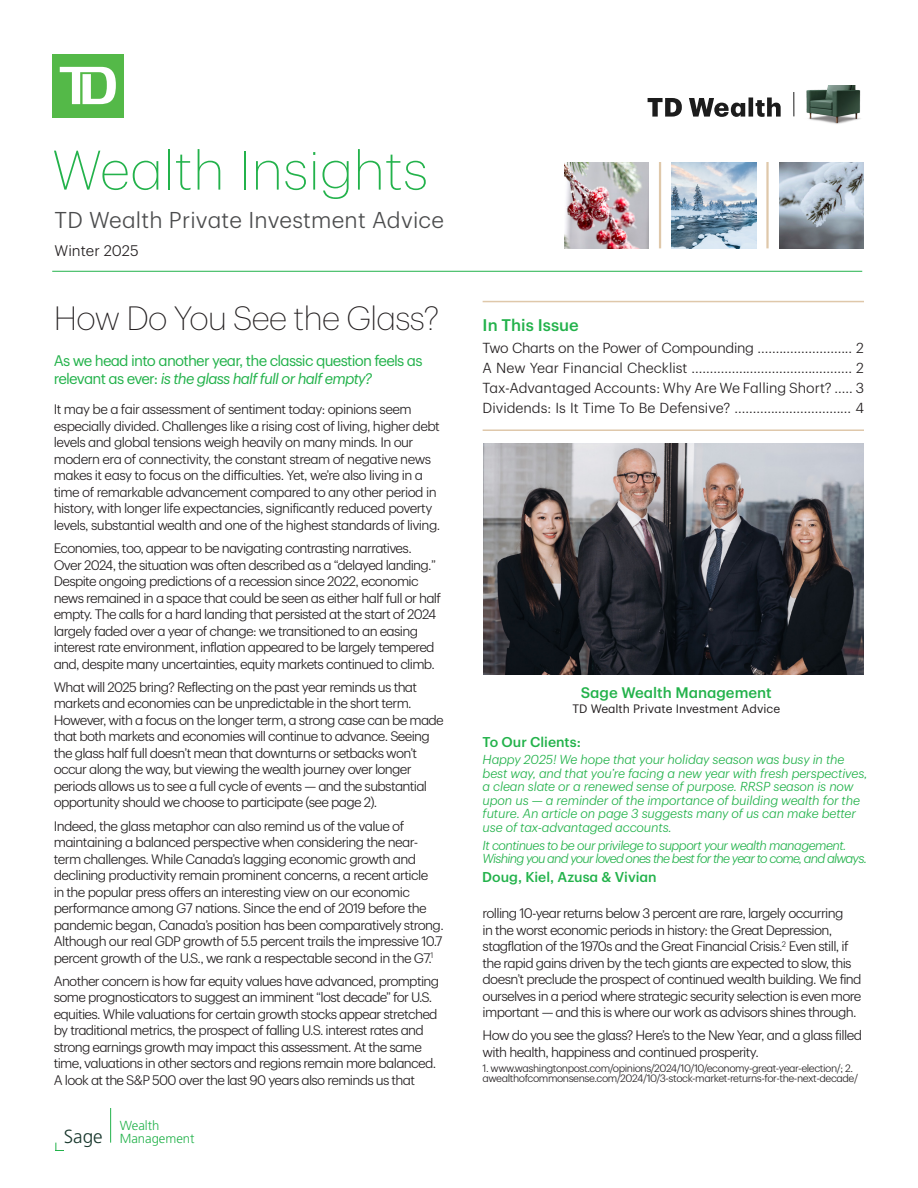
<style>
.page{position:relative;width:918px;height:1188px;background:#fff}
.page>*{position:absolute;margin:0;border:0;box-sizing:border-box;transform-origin:0 0}
.t1{font:200 54.45px "TD Graphik";letter-spacing:.01em;color:#23b24b}
.Body_Copy{font:200 33px "TD Graphik";letter-spacing:-.02em;color:#231f20}
.t2{font:300 22.5px "TD Graphik";letter-spacing:.01em;color:#4b4c4d}
.t3{font:300 18.9px "Frutiger LT Std";color:#19382d}
.t4{font:500 16.5px "TD Graphik";color:#23b24b}
.Body_Copy-2{font:15px/18.8px "TD Graphik";letter-spacing:-.05em;color:#23b24b}
.t5{font:500 15px "TD Graphik";color:#23b24b}
.t6{font:300 15px "TD Graphik";color:#231f20}
.t7{font:300 14.25px "TD Graphik";color:#231f20}
.t8{font:300 14.25px "TD Graphik";letter-spacing:-.02em;color:#231f20}
.t9{font:500 13.95px "TD Graphik";color:#23b24b}
.t10{font:300 13.5px/16.5px "TD Graphik";letter-spacing:-.05em;color:#231f20}
.t11{font:300 13.05px/13px "Frutiger LT Std";color:#23b24b}
.t12{font:italic 300 12.75px/13.5px "TD Graphik";letter-spacing:-.01em;color:#23b24b}
.t13{font:italic 300 12.75px/13.5px "TD Graphik";letter-spacing:-.045em;color:#23b24b}
.t14{font:12px "TD Graphik";color:#231f20}
.t15{font:300 10.5px/10.5px "TD Graphik";letter-spacing:-.04em;color:#231f20}
.s1{font-style:italic}
.s2{font-size:13.05px}
</style>
<div class="page">
<svg style="left:56px;top:1143px;width:8px;height:8px"></svg>
<hr style="left:110px;top:1109px;width:1px;height:34px;background:#23b24b">
<img style="left:484px;top:443px;width:380px;height:232px">
<hr style="left:483px;top:301px;width:381px;height:1px;background:#dfc8aa">
<hr style="left:483px;top:429px;width:381px;height:2px;background:#dfc8aa">
<hr style="left:52px;top:271px;width:810px;height:1px;background:#23b24b">
<svg style="left:648px;top:98px;width:133px;height:19px"></svg>
<svg style="left:793px;top:92px;width:1px;height:24px"></svg>
<img style="left:806px;top:85px;width:55px;height:39px">
<div style="left:52px;top:54px;width:72px;height:64px;background:#54b948"></div>
<svg style="left:60px;top:67px;width:56px;height:37px"></svg>
<hr style="left:659px;top:162px;width:2px;height:86px;background:#dfc8aa">
<hr style="left:766px;top:162px;width:3px;height:86px;background:#dfc8aa">
<img style="left:672px;top:163px;width:84px;height:85px">
<img style="left:564px;top:162px;width:85px;height:86px">
<img style="left:779px;top:163px;width:84px;height:85px">
<p class="t1" style="left:52px;top:131px;width:377px">Wealth Insights</p>
<p class="t2" style="left:55px;top:203px;width:391px">TD Wealth Private Investment Advice</p>
<p class="t6" style="left:55px;top:239px;width:85px">Winter 2025</p>
<p class="Body_Copy" style="left:54px;top:294px;width:387px">How Do You See the Glass?</p>
<p class="Body_Copy-2" style="left:54px;top:350px;width:370px">As we head into another year, the classic question feels as relevant as ever: <span class="s1">is the glass half full or half empty?</span></p>
<p class="t10" style="left:54px;top:400px;width:388px">It may be a fair assessment of sentiment today: opinions seem especially divided. Challenges like a rising cost of living, higher debt levels and global tensions weigh heavily on many minds. In our modern era of connectivity, the constant stream of negative news makes it easy to focus on the difficulties. Yet, we’re also living in a time of remarkable advancement compared to any other period in history, with longer life expectancies, significantly reduced poverty levels, substantial wealth and one of the highest standards of living.</p>
<p class="t10" style="left:54px;top:539px;width:389px">Economies, too, appear to be navigating contrasting narratives.<br>Over 2024, the situation was often described as a “delayed landing.” Despite ongoing predictions of a recession since 2022, economic news remained in a space that could be seen as either half full or half empty. The calls for a hard landing that persisted at the start of 2024 largely faded over a year of change: we transitioned to an easing interest rate environment, inflation appeared to be largely tempered and, despite many uncertainties, equity markets continued to climb.</p>
<p class="t10" style="left:54px;top:678px;width:392px">What will 2025 bring? Reflecting on the past year reminds us that markets and economies can be unpredictable in the short term.<br>However, with a focus on the longer term, a strong case can be made that both markets and economies will continue to advance. Seeing the glass half full doesn’t mean that downturns or setbacks won’t occur along the way, but viewing the wealth journey over longer periods allows us to see a full cycle of events — and the substantial opportunity should we choose to participate (see page 2).</p>
<p class="t10" style="left:54px;top:816px;width:392px">Indeed, the glass metaphor can also remind us of the value of maintaining a balanced perspective when considering the near&shy;term challenges. While Canada’s lagging economic growth and declining productivity remain prominent concerns, a recent article<br>in the popular press offers an interesting view on our economic performance among G7 nations. Since the end of 2019 before the pandemic began, Canada’s position has been comparatively strong.<br>Although our real GDP growth of 5.5 percent trails the impressive 10.7 percent growth of the U.S., we rank a respectable second in the G7.<sup>1</sup></p>
<p class="t10" style="left:54px;top:972px;width:387px">Another concern is how far equity values have advanced, prompting some prognosticators to suggest an imminent “lost decade” for U.S. equities. While valuations for certain growth stocks appear stretched by traditional metrics, the prospect of falling U.S. interest rates and strong earnings growth may impact this assessment. At the same time, valuations in other sectors and regions remain more balanced.<br>A look at the S&amp;P 500 over the last 90 years also reminds us that</p>
<p class="t3" style="left:64px;top:1125px;width:40px">Sage</p>
<p class="t11" style="left:120px;top:1119px;width:76px">Wealth<br>Management</p>
<p class="t4" style="left:483px;top:312px;width:98px">In This Issue</p>
<p class="t8" style="left:483px;top:337px;width:383px">Two Charts on the Power of Compounding .......................... 2</p>
<p class="t7" style="left:483px;top:357px;width:383px">A New Year Financial Checklist ............................................ 2</p>
<p class="t7" style="left:483px;top:377px;width:383px">Tax-Advantaged Accounts: Why Are We Falling Short? ..... 3</p>
<p class="t7" style="left:483px;top:397px;width:383px">Dividends: Is It Time To Be Defensive? ................................ 4</p>
<p class="t5" style="left:581px;top:681px;width:193px">Sage Wealth Management</p>
<p class="t14" style="left:572px;top:700px;width:209px">TD Wealth Private Investment Advice</p>
<p class="t9" style="left:483px;top:731px;width:100px">To Our Clients:</p>
<p class="t12" style="left:483px;top:752px;width:386px">Happy 2025! We hope that your holiday season was busy in the best way, and that you’re facing a new year with fresh perspectives, a clean slate or a renewed sense of purpose. RRSP season is now upon us — a reminder of the importance of building wealth for the future. An article on page 3 suggests many of us can make better use of tax-advantaged accounts.</p>
<p class="t13" style="left:483px;top:837px;width:386px">It continues to be our privilege to support your wealth management.<br>Wishing you and your loved ones the best for the year to come, and <span class="s2">always.</span></p>
<p class="t9" style="left:482px;top:866px;width:176px">Doug, Kiel, Azusa &amp; Vivian</p>
<p class="t10" style="left:483px;top:904px;width:380px">rolling 10-year returns below 3 percent are rare, largely occurring<br>in the worst economic periods in history: the Great Depression, stagflation of the 1970s and the Great Financial Crisis.<sup>2</sup> Even still, if the rapid gains driven by the tech giants are expected to slow, this doesn’t preclude the prospect of continued wealth building. We find ourselves in a period where strategic security selection is even more important — and this is where our work as advisors shines through.</p>
<p class="t10" style="left:483px;top:1026px;width:381px">How do you see the glass? Here’s to the New Year, and a glass filled with health, happiness and continued prosperity.</p>
<p class="t15" style="left:483px;top:1062px;width:377px">1. www.washingtonpost.com/opinions/2024/10/10/economy-great-year-election/; 2. awealthofcommonsense.com/2024/10/3-stock-market-returns-for-the-next-decade/</p>
</div>
